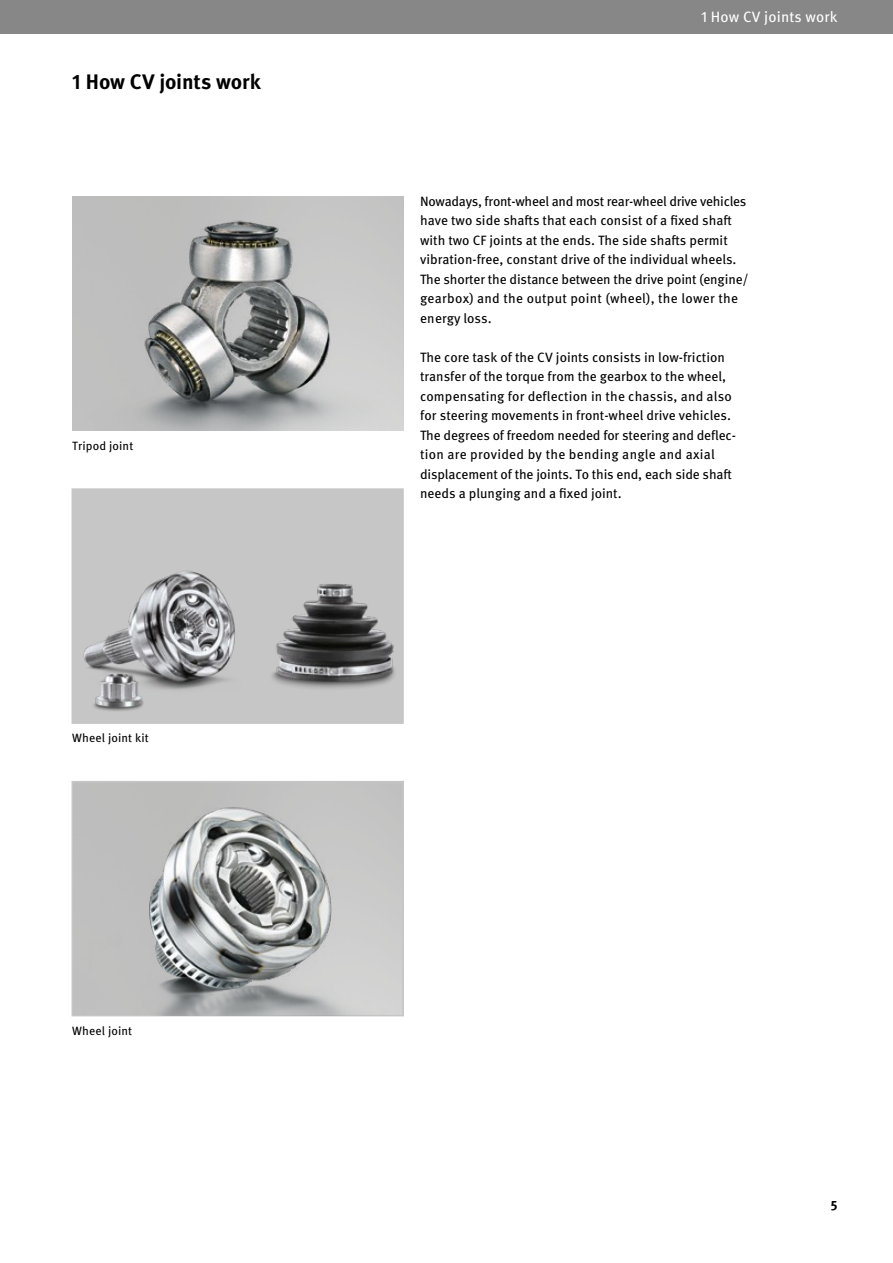
<style>
.page{position:relative;width:893px;height:1263px;background:#fff}
.page>*{position:absolute;margin:0;border:0;box-sizing:border-box;transform-origin:0 0}
.t1{font:700 21px "Meta OT";letter-spacing:-.01em;color:#000}
.t2{font:15px "Meta OT";letter-spacing:.01em;color:#fff}
.t3{font:13.5px/19.5px "Meta OT";color:#000}
.t4{font:700 13.5px "Meta OT";color:#000}
.t5{font:12px "Meta OT";letter-spacing:.01em;color:#000}
</style>
<div class="page">
<div style="left:0;top:0;width:893px;height:34px;background:#878787"></div>
<img style="left:85px;top:203px;width:306px;height:228px">
<div style="left:72px;top:488px;width:332px;height:236px;background:#c6c6c6;border:2px solid #c6c6c6"></div>
<img style="left:71px;top:501px;width:327px;height:222px">
<div style="left:72px;top:781px;width:332px;height:235px;border:2px solid #c6c6c6"></div>
<img style="left:72px;top:791px;width:322px;height:225px">
<h1 class="t1" style="left:72px;top:68px;width:190px">1 How CV joints work</h1>
<p class="t5" style="left:72px;top:438px;width:62px">Tripod joint</p>
<p class="t5" style="left:72px;top:731px;width:78px">Wheel joint kit</p>
<p class="t5" style="left:72px;top:1023px;width:61px">Wheel joint</p>
<p class="t2" style="left:701px;top:8px;width:138px">1 How CV joints work</p>
<p class="t3" style="left:420px;top:192px;width:330px">Nowadays, front-wheel and most rear-wheel drive vehicles have two side shafts that each consist of a fixed shaft with two CF joints at the ends. The side shafts permit vibration-free, constant drive of the individual wheels.<br>The shorter the distance between the drive point (engine/ gearbox) and the output point (wheel), the lower the energy loss.</p>
<p class="t3" style="left:420px;top:347px;width:317px">The core task of the CV joints consists in low-friction transfer of the torque from the gearbox to the wheel, compensating for deflection in the chassis, and also for steering movements in front-wheel drive vehicles.<br>The degrees of freedom needed for steering and deflec&shy;tion are provided by the bending angle and axial displacement of the joints. To this end, each side shaft needs a plunging and a fixed joint.</p>
<p class="t4" style="left:831px;top:1197px;width:8px">5</p>
</div>
